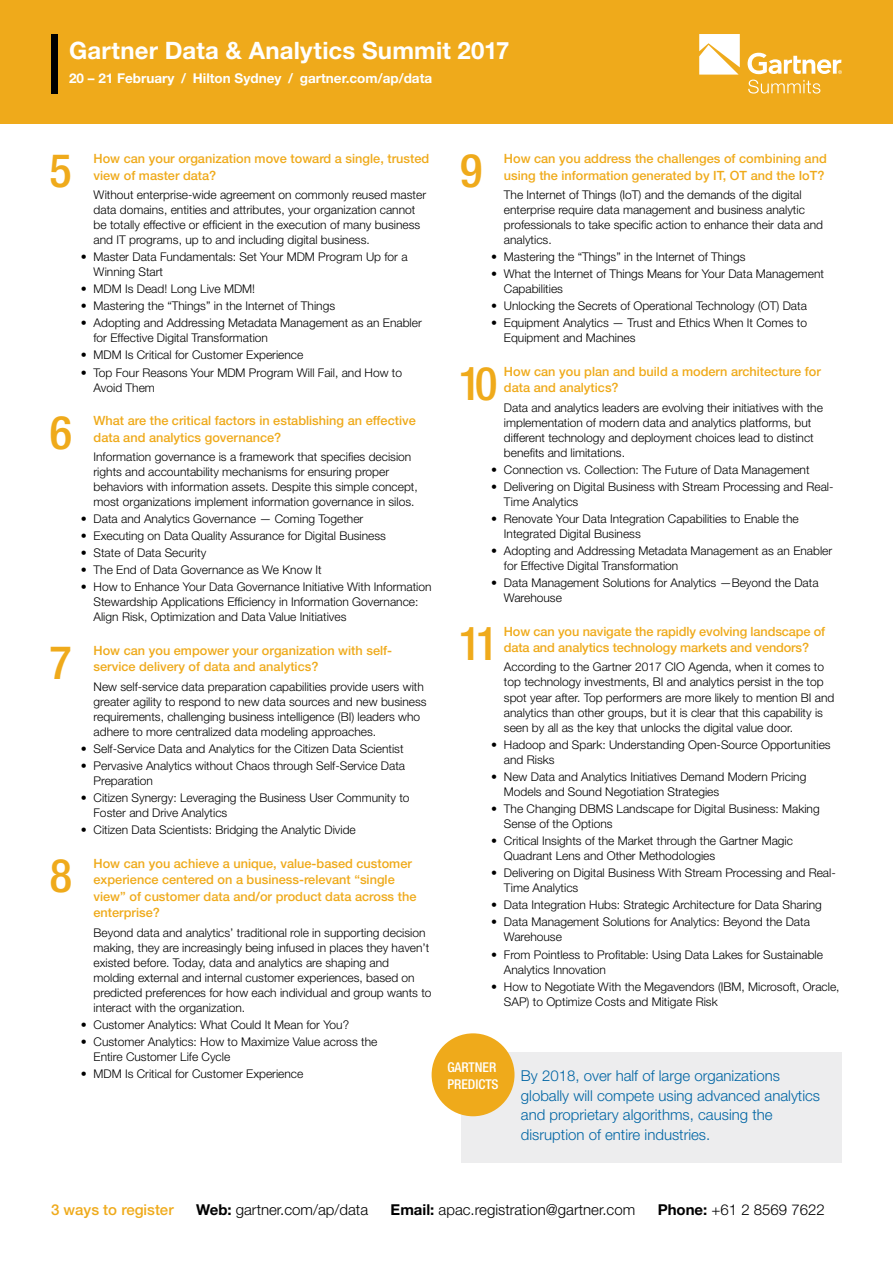
<style>
.page{position:relative;width:893px;height:1263px;background:#fff}
.page>*{position:absolute;margin:0;border:0;box-sizing:border-box;transform-origin:0 0}
.t1{font:500 condensed 46.35px "Helvetica Neue LT";color:#efaa1b}
.t2{font:700 24px "Helvetica Neue LT";letter-spacing:.005em;color:#fff}
.t3{font:300 15px/19.5px "Helvetica Neue LT";color:#0065a4}
.t4{font:300 15px "Helvetica Neue LT";color:#000}
.t5{font:500 15px "Helvetica Neue LT";color:#efaa1b}
.t6{font:700 13.5px "Helvetica Neue LT";color:#fff}
.t7{font:500 condensed 13.5px/16.5px "Helvetica Neue LT";color:#fff}
.t8{font:500 12.75px/16.5px "Helvetica Neue LT";color:#efaa1b}
.t9{font:300 12px/15px "Helvetica Neue LT";color:#000}
.s1{font-weight:700}
</style>
<div class="page">
<div style="left:0;top:0;width:893px;height:123px;background:#efaa1b"></div>
<div style="left:51px;top:34px;width:6px;height:60px;background:#000"></div>
<svg style="left:699px;top:34px;width:41px;height:41px;background:#fcf3e0"></svg>
<svg style="left:748px;top:53px;width:94px;height:21px"></svg>
<svg style="left:748px;top:80px;width:72px;height:14px"></svg>
<div style="left:461px;top:1052px;width:381px;height:111px;background:#ededee"></div>
<div style="left:432px;top:1033px;width:82px;height:83px;background:#efaa1b;border-radius:50%"></div>
<h2 class="t2" style="left:69px;top:36px;width:442px">Gartner Data &amp; Analytics Summit 2017</h2>
<p class="t6" style="left:69px;top:70px;width:365px">20 – 21 February / Hilton Sydney / gartner.com/ap/data</p>
<h1 class="t1" style="left:50px;top:143px;width:24px">5</h1>
<p class="t8" style="left:94px;top:150px;width:337px">How can your organization move toward a single, trusted view of master data?</p>
<p class="t9" style="left:94px;top:187px;width:334px">Without enterprise-wide agreement on commonly reused master data domains, entities and attributes, your organization cannot be totally effective or efficient in the execution of many business and IT programs, up to and including digital business.</p>
<p class="t9" style="left:94px;top:249px;width:316px;text-indent:-13px">• Master Data Fundamentals: Set Your MDM Program Up for a<br>Winning Start</p>
<p class="t9" style="left:81px;top:281px;width:176px">• MDM Is Dead! Long Live MDM!</p>
<p class="t9" style="left:81px;top:298px;width:256px">• Mastering the “Things” in the Internet of Things</p>
<p class="t9" style="left:94px;top:315px;width:330px;text-indent:-13px">• Adopting and Addressing Metadata Management as an Enabler for Effective Digital Transformation</p>
<p class="t9" style="left:81px;top:347px;width:224px">• MDM Is Critical for Customer Experience</p>
<p class="t9" style="left:94px;top:364px;width:310px;text-indent:-13px">• Top Four Reasons Your MDM Program Will Fail, and How to<br>Avoid Them</p>
<h1 class="t1" style="left:50px;top:405px;width:24px">6</h1>
<p class="t8" style="left:94px;top:412px;width:324px">What are the critical factors in establishing an effective data and analytics governance?</p>
<p class="t9" style="left:94px;top:449px;width:326px">Information governance is a framework that specifies decision rights and accountability mechanisms for ensuring proper behaviors with information assets. Despite this simple concept, most organizations implement information governance in silos.</p>
<p class="t9" style="left:81px;top:511px;width:284px">• Data and Analytics Governance — Coming Together</p>
<p class="t9" style="left:81px;top:528px;width:307px">• Executing on Data Quality Assurance for Digital Business</p>
<p class="t9" style="left:81px;top:545px;width:127px">• State of Data Security</p>
<p class="t9" style="left:81px;top:562px;width:243px">• The End of Data Governance as We Know It</p>
<p class="t9" style="left:94px;top:579px;width:339px;text-indent:-13px">• How to Enhance Your Data Governance Initiative With Information<br>Stewardship Applications Efficiency in Information Governance:<br>Align Risk, Optimization and Data Value Initiatives</p>
<h1 class="t1" style="left:50px;top:635px;width:24px">7</h1>
<p class="t8" style="left:94px;top:642px;width:300px">How can you empower your organization with self&shy;service delivery of data and analytics?</p>
<p class="t9" style="left:94px;top:679px;width:334px">New self-service data preparation capabilities provide users with greater agility to respond to new data sources and new business requirements, challenging business intelligence (BI) leaders who adhere to more centralized data modeling approaches.</p>
<p class="t9" style="left:81px;top:741px;width:324px">• Self-Service Data and Analytics for the Citizen Data Scientist</p>
<p class="t9" style="left:94px;top:758px;width:313px;text-indent:-13px">• Pervasive Analytics without Chaos through Self-Service Data<br>Preparation</p>
<p class="t9" style="left:94px;top:790px;width:318px;text-indent:-13px">• Citizen Synergy: Leveraging the Business User Community to<br>Foster and Drive Analytics</p>
<p class="t9" style="left:81px;top:822px;width:277px">• Citizen Data Scientists: Bridging the Analytic Divide</p>
<h1 class="t1" style="left:50px;top:848px;width:24px">8</h1>
<p class="t8" style="left:94px;top:855px;width:324px">How can you achieve a unique, value-based customer experience centered on a business-relevant “single view” of customer data and/or product data across the enterprise?</p>
<p class="t9" style="left:94px;top:924px;width:340px">Beyond data and analytics’ traditional role in supporting decision making, they are increasingly being infused in places they haven’t existed before. Today, data and analytics are shaping and molding external and internal customer experiences, based on predicted preferences for how each individual and group wants to interact with the organization.</p>
<p class="t9" style="left:81px;top:1017px;width:270px">• Customer Analytics: What Could It Mean for You?</p>
<p class="t9" style="left:94px;top:1034px;width:285px;text-indent:-13px">• Customer Analytics: How to Maximize Value across the<br>Entire Customer Life Cycle</p>
<p class="t9" style="left:81px;top:1066px;width:224px">• MDM Is Critical for Customer Experience</p>
<h1 class="t1" style="left:460px;top:143px;width:24px">9</h1>
<p class="t8" style="left:504px;top:150px;width:324px">How can you address the challenges of combining and using the information generated by IT, OT and the IoT?</p>
<p class="t9" style="left:504px;top:187px;width:321px">The Internet of Things (IoT) and the demands of the digital enterprise require data management and business analytic professionals to take specific action to enhance their data and analytics.</p>
<p class="t9" style="left:491px;top:249px;width:256px">• Mastering the “Things” in the Internet of Things</p>
<p class="t9" style="left:504px;top:266px;width:322px;text-indent:-13px">• What the Internet of Things Means for Your Data Management<br>Capabilities</p>
<p class="t9" style="left:491px;top:298px;width:317px">• Unlocking the Secrets of Operational Technology (OT) Data</p>
<p class="t9" style="left:504px;top:315px;width:305px;text-indent:-13px">• Equipment Analytics — Trust and Ethics When It Comes to<br>Equipment and Machines</p>
<h1 class="t1" style="left:459px;top:356px;width:40px">10</h1>
<p class="t8" style="left:504px;top:363px;width:318px">How can you plan and build a modern architecture for data and analytics?</p>
<p class="t9" style="left:504px;top:400px;width:320px">Data and analytics leaders are evolving their initiatives with the implementation of modern data and analytics platforms, but different technology and deployment choices lead to distinct benefits and limitations.</p>
<p class="t9" style="left:491px;top:462px;width:320px">• Connection vs. Collection: The Future of Data Management</p>
<p class="t9" style="left:504px;top:479px;width:331px;text-indent:-13px">• Delivering on Digital Business with Stream Processing and Real-<br>Time Analytics</p>
<p class="t9" style="left:504px;top:511px;width:296px;text-indent:-13px">• Renovate Your Data Integration Capabilities to Enable the<br>Integrated Digital Business</p>
<p class="t9" style="left:504px;top:543px;width:330px;text-indent:-13px">• Adopting and Addressing Metadata Management as an Enabler for Effective Digital Transformation</p>
<p class="t9" style="left:504px;top:575px;width:316px;text-indent:-13px">• Data Management Solutions for Analytics —Beyond the Data<br>Warehouse</p>
<h1 class="t1" style="left:459px;top:616px;width:41px">11</h1>
<p class="t8" style="left:504px;top:623px;width:323px">How can you navigate the rapidly evolving landscape of data and analytics technology markets and vendors?</p>
<p class="t9" style="left:504px;top:659px;width:332px">According to the Gartner 2017 CIO Agenda, when it comes to top technology investments, BI and analytics persist in the top spot year after. Top performers are more likely to mention BI and analytics than other groups, but it is clear that this capability is seen by all as the key that unlocks the digital value door.</p>
<p class="t9" style="left:504px;top:737px;width:328px;text-indent:-13px">• Hadoop and Spark: Understanding Open-Source Opportunities and Risks</p>
<p class="t9" style="left:504px;top:769px;width:304px;text-indent:-13px">• New Data and Analytics Initiatives Demand Modern Pricing<br>Models and Sound Negotiation Strategies</p>
<p class="t9" style="left:504px;top:801px;width:317px;text-indent:-13px">• The Changing DBMS Landscape for Digital Business: Making<br>Sense of the Options</p>
<p class="t9" style="left:504px;top:833px;width:291px;text-indent:-13px">• Critical Insights of the Market through the Gartner Magic<br>Quadrant Lens and Other Methodologies</p>
<p class="t9" style="left:504px;top:865px;width:333px;text-indent:-13px">• Delivering on Digital Business With Stream Processing and Real-<br>Time Analytics</p>
<p class="t9" style="left:491px;top:897px;width:332px">• Data Integration Hubs: Strategic Architecture for Data Sharing</p>
<p class="t9" style="left:504px;top:914px;width:308px;text-indent:-13px">• Data Management Solutions for Analytics: Beyond the Data<br>Warehouse</p>
<p class="t9" style="left:504px;top:946px;width:321px;text-indent:-13px">• From Pointless to Profitable: Using Data Lakes for Sustainable<br>Analytics Innovation</p>
<p class="t9" style="left:504px;top:979px;width:337px;text-indent:-13px">• How to Negotiate With the Megavendors (IBM, Microsoft, Oracle,<br>SAP) to Optimize Costs and Mitigate Risk</p>
<p class="t7" style="left:447px;top:1059px;width:53px">GARTNER<br>PREDICTS</p>
<p class="t3" style="left:521px;top:1066px;width:301px">By 2018, over half of large organizations globally will compete using advanced analytics and proprietary algorithms, causing the disruption of entire industries.</p>
<p class="t5" style="left:51px;top:1201px;width:124px">3 ways to register</p>
<p class="t4" style="left:196px;top:1201px;width:173px"><span class="s1">Web:</span> gartner.com/ap/data</p>
<p class="t4" style="left:391px;top:1201px;width:246px"><span class="s1">Email:</span> apac.registration@gartner.com</p>
<p class="t4" style="left:658px;top:1201px;width:169px"><span class="s1">Phone:</span> +61 2 8569 7622</p>
</div>
